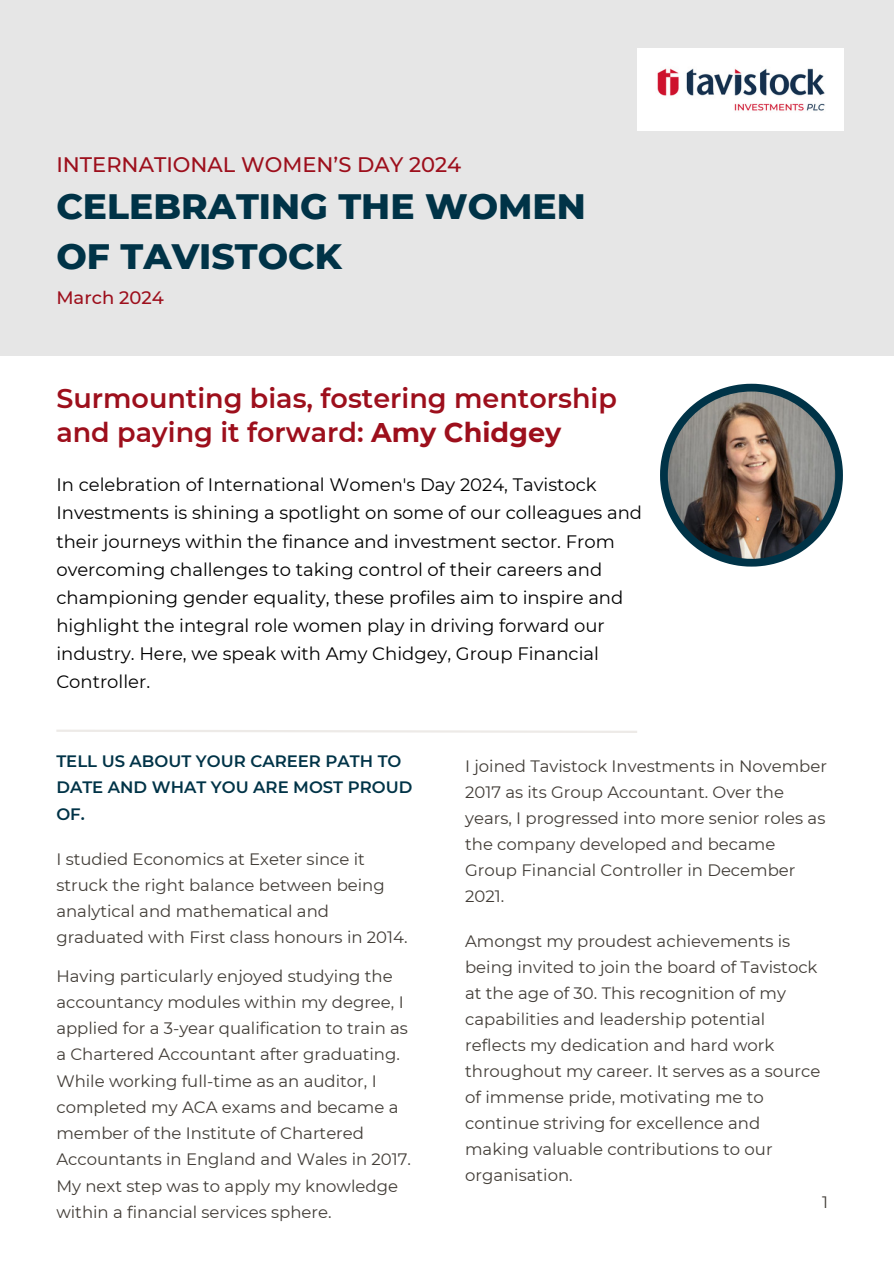
<style>
.page{position:relative;width:894px;height:1264px;background:#fff}
.page>*{position:absolute;margin:0;border:0;box-sizing:border-box;transform-origin:0 0}
.t1{font:800 36px/49.5px "Montserrat";color:#003347}
.t2{font:600 27px/33.8px "Montserrat";color:#9d0f1c}
.t3{font:500 21px "Montserrat";color:#9d0f1c}
.t4{font:18px/28.2px "Montserrat";color:#000}
.t5{font:500 18px "Montserrat";color:#9d0f1c}
.t6{font:16.5px/26px "Montserrat";color:#423d37}
.t7{font:600 16.5px/26.2px "Montserrat";color:#003347}
.s1{font-weight:700}
</style>
<div class="page">
<div style="left:0;top:0;width:893px;height:355px;background:#e6e6e6"></div>
<svg style="left:660px;top:384px;width:182px;height:182px"></svg>
<img style="left:667px;top:391px;width:167px;height:168px;border-radius:50%">
<svg style="left:56px;top:730px;width:581px;height:3px"></svg>
<img style="left:637px;top:48px;width:206px;height:82px">
<p class="t3" style="left:56px;top:152px;width:406px">INTERNATIONAL WOMEN’S DAY 2024</p>
<p class="t1" style="left:56px;top:182px;width:530px">CELEBRATING THE WOMEN<br>OF TAVISTOCK</p>
<p class="t5" style="left:56px;top:287px;width:109px">March 2024</p>
<p class="t2" style="left:56px;top:381px;width:562px">Surmounting bias, fostering mentorship and paying it forward: <span class="s1">Amy Chidgey</span></p>
<h3 class="t4" style="left:56px;top:471px;width:587px">In celebration of International Women's Day 2024, Tavistock Investments is shining a spotlight on some of our colleagues and their journeys within the finance and investment sector. From overcoming challenges to taking control of their careers and championing gender equality, these profiles aim to inspire and highlight the integral role women play in driving forward our industry. Here, we speak with Amy Chidgey, Group Financial Controller.</h3>
<h4 class="t7" style="left:56px;top:748px;width:357px">TELL US ABOUT YOUR CAREER PATH TO<br>DATE AND WHAT YOU ARE MOST PROUD<br>OF.</h4>
<p class="t6" style="left:56px;top:845px;width:352px">I studied Economics at Exeter since it struck the right balance between being analytical and mathematical and graduated with First class honours in 2014.</p>
<p class="t6" style="left:56px;top:962px;width:356px">Having particularly enjoyed studying the accountancy modules within my degree, I applied for a 3-year qualification to train as a Chartered Accountant after graduating.<br>While working full-time as an auditor, I completed my ACA exams and became a member of the Institute of Chartered Accountants in England and Wales in 2017.<br>My next step was to apply my knowledge within a financial services sphere.</p>
<h5 class="t6" style="left:465px;top:753px;width:363px">I joined Tavistock Investments in November 2017 as its Group Accountant. Over the years, I progressed into more senior roles as the company developed and became Group Financial Controller in December 2021.</h5>
<h2 class="t6" style="left:465px;top:928px;width:356px">Amongst my proudest achievements is being invited to join the board of Tavistock at the age of 30. This recognition of my capabilities and leadership potential reflects my dedication and hard work throughout my career. It serves as a source of immense pride, motivating me to continue striving for excellence and making valuable contributions to our organisation.</h2>
<p class="t6" style="left:821px;top:1189px;width:7px">1</p>
</div>
